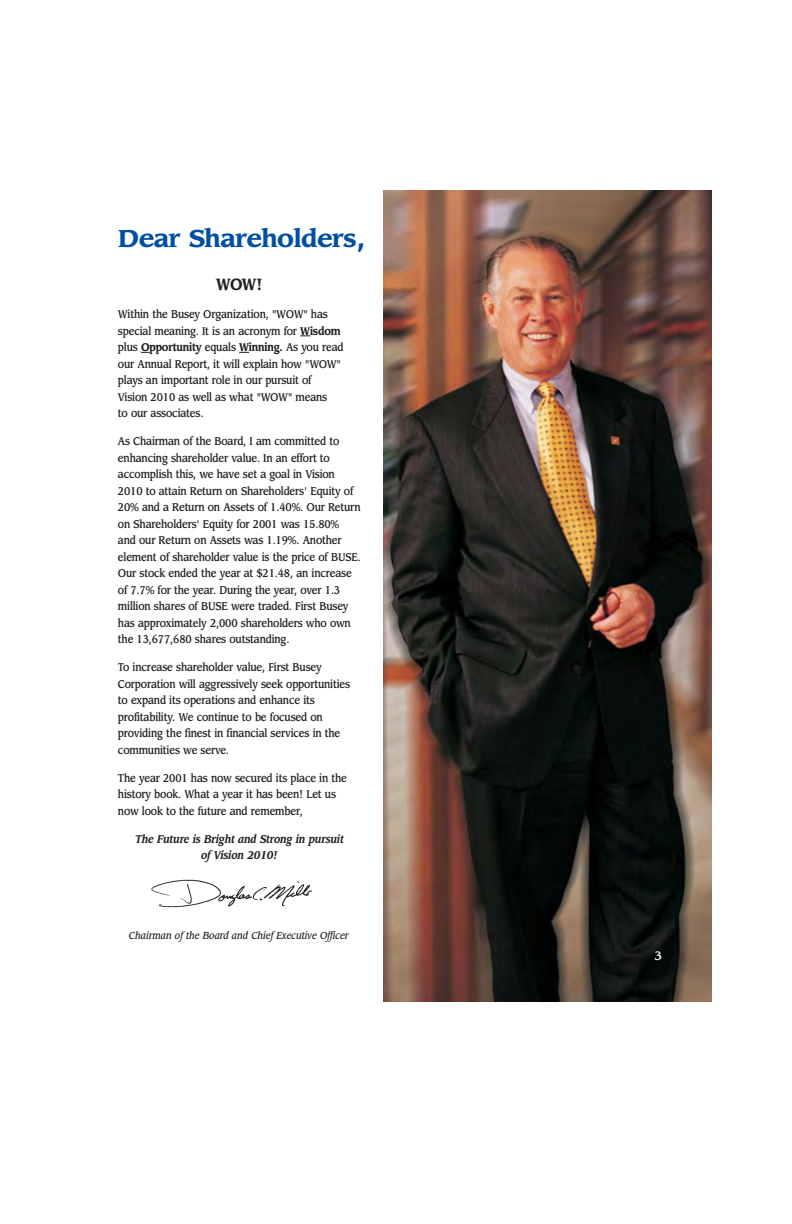
<style>
.page{position:relative;width:792px;height:1224px;background:#fff}
.page>*{position:absolute;margin:0;border:0;box-sizing:border-box;transform-origin:0 0}
.t1{font:700 24px "Leawood";letter-spacing:-.02em;color:#004fa3}
.t2{font:700 16px "Leawood";color:#231f20;scale:.86 1}
.t3{font:500 12px "Leawood";color:#fff}
.t4{font:500 11px/16.5px "Leawood";letter-spacing:-.02em;color:#231f20;scale:.86 1}
.t5{font:italic 700 11px/16.5px "Leawood";letter-spacing:-.02em;color:#231f20;text-align:center;scale:.86 1}
.t6{font:italic 500 10px "Leawood";color:#231f20;scale:.86 1}
.s1{font-weight:700}
</style>
<div class="page">
<img style="left:383px;top:190px;width:329px;height:812px">
<img style="left:151px;top:879px;width:161px;height:29px">
<h1 class="t1" style="left:118px;top:228px;width:248px">Dear Shareholders,</h1>
<h2 class="t2" style="left:216px;top:277px;width:56px">WOW!</h2>
<p class="t4" style="left:118px;top:307px;width:264px">Within the Busey Organization, "WOW" has special meaning. It is an acronym for <span class="s1">Wisdom </span>plus <span class="s1">Opportunity</span> equals <span class="s1">Winning.</span> As you read our Annual Report, it will explain how "WOW" plays an important role in our pursuit of Vision 2010 as well as what "WOW" means<br>to our associates.</p>
<p class="t4" style="left:118px;top:434px;width:284px">As Chairman of the Board, I am committed to enhancing shareholder value. In an effort to accomplish this, we have set a goal in Vision 2010 to attain Return on Shareholders' Equity of 20% and a Return on Assets of 1.40%. Our Return on Shareholders' Equity for 2001 was 15.80%<br>and our Return on Assets was 1.19%. Another element of shareholder value is the price of BUSE.<br>Our stock ended the year at $21.48, an increase of 7.7% for the year. During the year, over 1.3 million shares of BUSE were traded. First Busey has approximately 2,000 shareholders who own the 13,677,680 shares outstanding.</p>
<p class="t4" style="left:118px;top:660px;width:272px">To increase shareholder value, First Busey Corporation will aggressively seek opportunities to expand its operations and enhance its profitability. We continue to be focused on providing the finest in financial services in the communities we serve.</p>
<p class="t4" style="left:118px;top:771px;width:268px">The year 2001 has now secured its place in the history book. What a year it has been! Let us now look to the future and remember,</p>
<p class="t5" style="left:135px;top:832px;width:244px">The Future is Bright and Strong in pursuit of Vision 2010!</p>
<p class="t6" style="left:129px;top:931px;width:257px">Chairman of the Board and Chief Executive Officer</p>
<p class="t3" style="left:654px;top:951px;width:10px">3</p>
</div>
